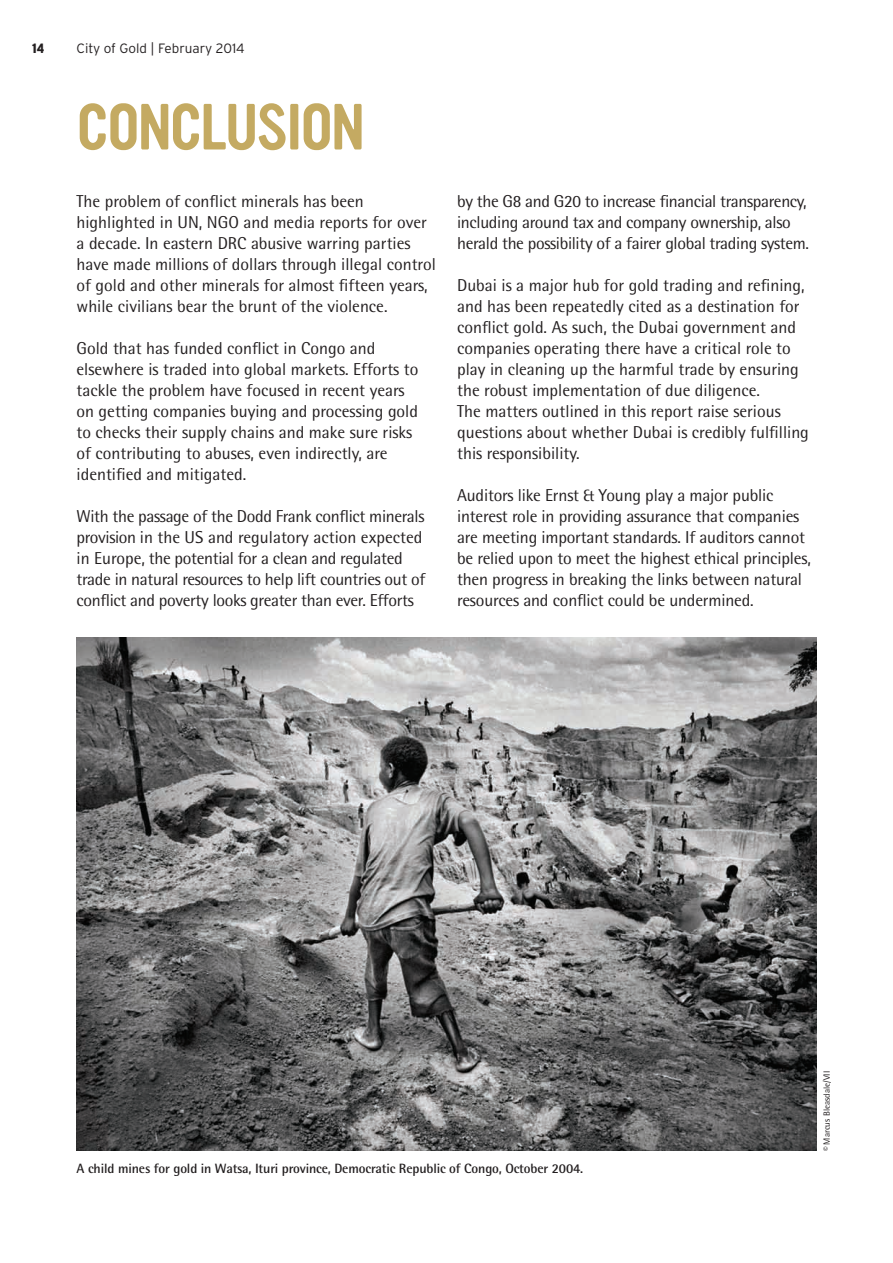
<style>
.page{position:relative;width:893px;height:1263px;background:#fff}
.page>*{position:absolute;margin:0;border:0;box-sizing:border-box;transform-origin:0 0}
.t1{font:57px "Ultramagnetic";letter-spacing:-.03em;color:#c4aa62}
.t2{font:17.25px/21px "Rotis Semi Sans";color:#231f20}
.t3{font:17.25px/21px "Rotis Semi Sans";letter-spacing:-.02em;color:#231f20}
.t4{font:700 13.5px "Rotis Semi Sans";letter-spacing:-.01em;color:#231f20}
.t5{font:300 13.5px "Interstate";color:#231f20}
.t6{font:900 condensed 13.5px "Interstate";color:#231f20}
.t7{font:9px "Rotis Semi Sans";color:#231f20}
</style>
<div class="page">
<img style="left:77px;top:637px;width:739px;height:513px">
<p class="t6" style="left:32px;top:41px;width:13px">14</p>
<p class="t5" style="left:77px;top:41px;width:170px">City of Gold | February 2014</p>
<h1 class="t1" style="left:77px;top:86px;width:290px">CONClUSION</h1>
<p class="t2" style="left:77px;top:190px;width:361px">The problem of conflict minerals has been highlighted in UN, NGO and media reports for over a decade. In eastern DRC abusive warring parties have made millions of dollars through illegal control of gold and other minerals for almost fifteen years, while civilians bear the brunt of the violence.</p>
<p class="t2" style="left:77px;top:337px;width:343px">Gold that has funded conflict in Congo and elsewhere is traded into global markets. Efforts to tackle the problem have focused in recent years on getting companies buying and processing gold to checks their supply chains and make sure risks of contributing to abuses, even indirectly, are identified and mitigated.</p>
<p class="t3" style="left:77px;top:505px;width:350px">With the passage of the Dodd Frank conflict minerals provision in the US and regulatory action expected in Europe, the potential for a clean and regulated trade in natural resources to help lift countries out of conflict and poverty looks greater than ever. Efforts</p>
<p class="t3" style="left:457px;top:190px;width:353px">by the G8 and G20 to increase financial transparency, including around tax and company ownership, also herald the possibility of a fairer global trading system.</p>
<p class="t2" style="left:457px;top:274px;width:353px">Dubai is a major hub for gold trading and refining, and has been repeatedly cited as a destination for conflict gold. As such, the Dubai government and companies operating there have a critical role to play in cleaning up the harmful trade by ensuring the robust implementation of due diligence.<br>The matters outlined in this report raise serious questions about whether Dubai is credibly fulfilling this responsibility.</p>
<p class="t2" style="left:457px;top:484px;width:355px">Auditors like Ernst &amp; Young play a major public interest role in providing assurance that companies are meeting important standards. If auditors cannot be relied upon to meet the highest ethical principles, then progress in breaking the links between natural resources and conflict could be undermined.</p>
<p class="t4" style="left:77px;top:1160px;width:508px">A child mines for gold in Watsa, Ituri province, Democratic Republic of Congo, October 2004.</p>
<p class="t7" style="left:821px;top:1151px;width:82px;rotate:-90deg">© Marcus Bleasdale/VII</p>
</div>
